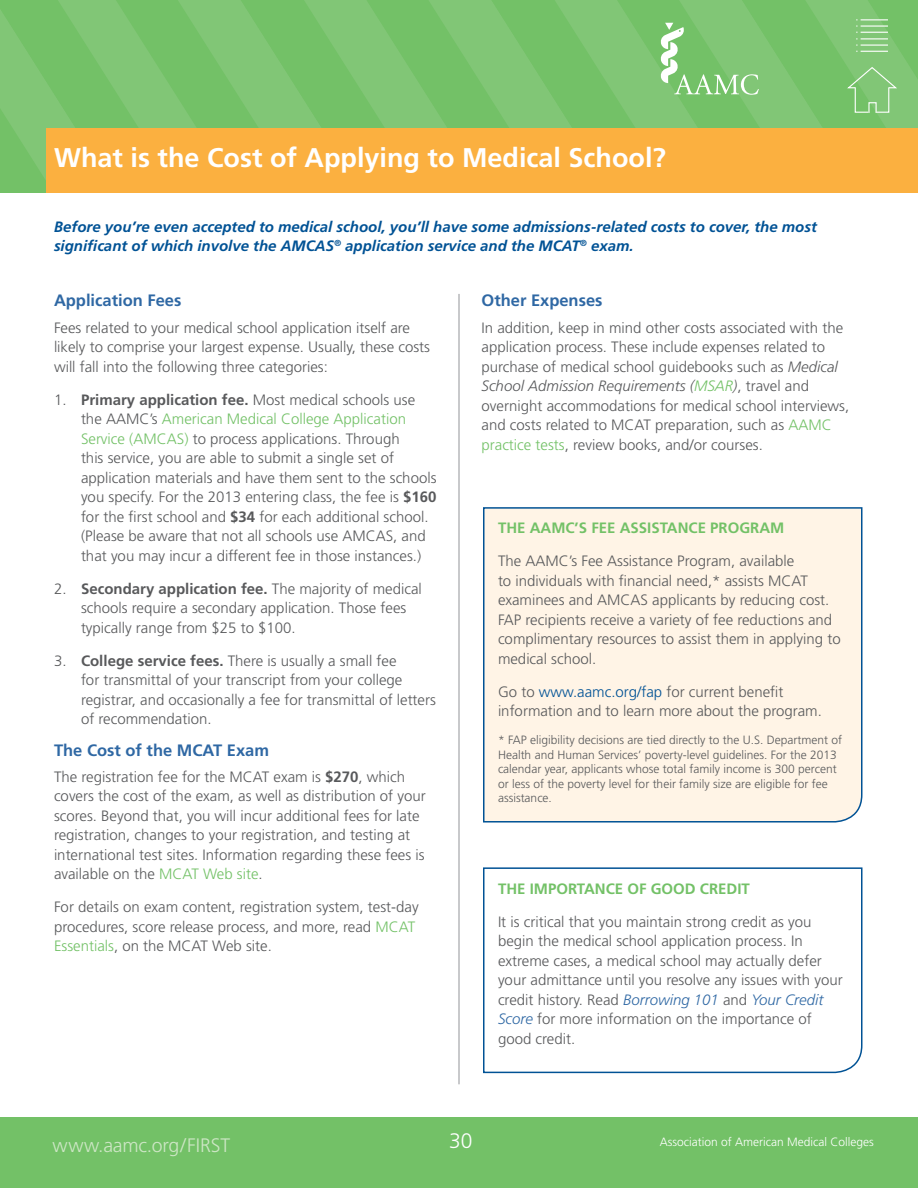
<style>
.page{position:relative;width:918px;height:1188px;background:#fff}
.page>*{position:absolute;margin:0;border:0;box-sizing:border-box;transform-origin:0 0}
.t1{font:700 27px "Frutiger";color:#fff}
.t2{font:300 21px "Frutiger";color:#fff}
.t3{font:300 19.5px "Frutiger";color:#cde6c5}
.t4{font:700 16.5px "Frutiger";color:#2f68a4}
.t5{font:300 15px/19.5px "Frutiger";color:#58595b}
.t6{font:italic 700 15px/19.5px "Frutiger";color:#005295}
.t7{font:700 15px "Frutiger";color:#73c167}
.t8{font:300 12px/14.4px "Frutiger";color:#58595b}
.t9{font:300 12px "Frutiger";color:#fff}
.s1{font-weight:700}
.s2{color:#73c167}
.s3{font-style:italic}
.s4{font-style:italic;color:#73c167}
.s5{color:#005295}
.s6{font-style:italic;color:#2f68a4}
</style>
<div class="page">
<div style="left:0;top:1117px;width:918px;height:71px;background:#73c167"></div>
<hr style="left:459px;top:294px;width:1px;height:790px;background:#939598">
<div style="left:483px;top:507px;width:380px;height:316px;background:#fff4e6"></div>
<svg style="left:483px;top:867px;width:380px;height:207px"></svg>
<svg style="left:0;top:0;width:918px;height:193px;background:#a4bd60"></svg>
<h1 class="t1" style="left:54px;top:142px;width:614px">What is the Cost of Applying to Medical School?</h1>
<h1 class="t1" style="left:54px;top:142px;width:57px">Title</h1>
<p class="t6" style="left:54px;top:217px;width:764px">Before you’re even accepted to medical school, you’ll have some admissions-related costs to cover, the most significant of which involve the AMCAS<sup>®</sup> application service and the MCAT<sup>®</sup> exam.</p>
<p class="t4" style="left:54px;top:291px;width:129px">Application Fees</p>
<p class="t5" style="left:54px;top:318px;width:378px">Fees related to your medical school application itself are likely to comprise your largest expense. Usually, these costs will fall into the following three categories:</p>
<p class="t5" style="left:81px;top:390px;width:357px;text-indent:-27px">1. <span class="s1">Primary application fee.</span> Most medical schools use the AAMC’s <span class="s2">American Medical College Application Service (AMCAS)</span> to process applications. Through<br>this service, you are able to submit a single set of application materials and have them sent to the schools you specify. For the 2013 entering class, the fee is <span class="s1">$160 </span>for the first school and <span class="s1">$34</span> for each additional school. (Please be aware that not all schools use AMCAS, and that you may incur a different fee in those instances.)</p>
<p class="t5" style="left:81px;top:579px;width:342px;text-indent:-27px">2. <span class="s1">Secondary application fee.</span> The majority of medical schools require a secondary application. Those fees typically range from $25 to $100.</p>
<p class="t5" style="left:81px;top:651px;width:356px;text-indent:-27px">3. <span class="s1">College service fees.</span> There is usually a small fee<br>for transmittal of your transcript from your college registrar, and occasionally a fee for transmittal of letters of recommendation.</p>
<p class="t4" style="left:54px;top:740px;width:217px">The Cost of the MCAT Exam</p>
<p class="t5" style="left:54px;top:767px;width:373px">The registration fee for the MCAT exam is <span class="s1">$270</span>, which covers the cost of the exam, as well as distribution of your scores. Beyond that, you will incur additional fees for late registration, changes to your registration, and testing at international test sites. Information regarding these fees is available on the <span class="s2">MCAT Web site</span>.</p>
<p class="t5" style="left:54px;top:898px;width:366px">For details on exam content, registration system, test-day procedures, score release process, and more, read <span class="s2">MCAT<br>Essentials</span>, on the MCAT Web site.</p>
<p class="t4" style="left:482px;top:291px;width:123px">Other Expenses</p>
<p class="t5" style="left:482px;top:318px;width:369px">In addition, keep in mind other costs associated with the application process. These include expenses related to purchase of medical school guidebooks such as <span class="s3">Medical School Admission Requirements (</span><span class="s4">MSAR</span><span class="s3">)</span>, travel and overnight accommodations for medical school interviews, and costs related to MCAT preparation, such as <span class="s2">AAMC practice tests</span>, review books, and/or courses.</p>
<p class="t7" style="left:498px;top:519px;width:131px">The AAMC’s Fee Assis</p>
<p class="t7" style="left:660px;top:519px;width:124px">tance Program</p>
<p class="t5" style="left:498px;top:552px;width:344px">The AAMC’s Fee Assistance Program, available<br>to individuals with financial need,* assists MCAT examinees and AMCAS applicants by reducing cost.<br>FAP recipients receive a variety of fee reductions and complimentary resources to assist them in applying to medical school.</p>
<p class="t5" style="left:498px;top:682px;width:325px">Go to <span class="s5">www.aamc.org/fap</span> for current benefit information and to learn more about the program.</p>
<p class="t8" style="left:498px;top:733px;width:346px">* FAP eligibility decisions are tied directly to the U.S. Department of Health and Human Services’ poverty-level guidelines. For the 2013 calendar year, applicants whose total family income is 300 percent or less of the poverty level for their family size are eligible for fee assistance.</p>
<p class="t7" style="left:498px;top:880px;width:253px">The Im portance of Good Credit</p>
<p class="t5" style="left:498px;top:912px;width:346px">It is critical that you maintain strong credit as you begin the medical school application process. In extreme cases, a medical school may actually defer your admittance until you resolve any issues with your credit history. Read <span class="s6">Borrowing 101</span> and <span class="s6">Your Credit Score</span> for more information on the importance of good credit.</p>
<h2 class="t2" style="left:449px;top:1129px;width:25px">30</h2>
<h3 class="t3" style="left:52px;top:1134px;width:179px">www.aamc.org/FIRST</h3>
<p class="t9" style="left:660px;top:1135px;width:216px">Association of American Medical Colleges</p>
</div>
